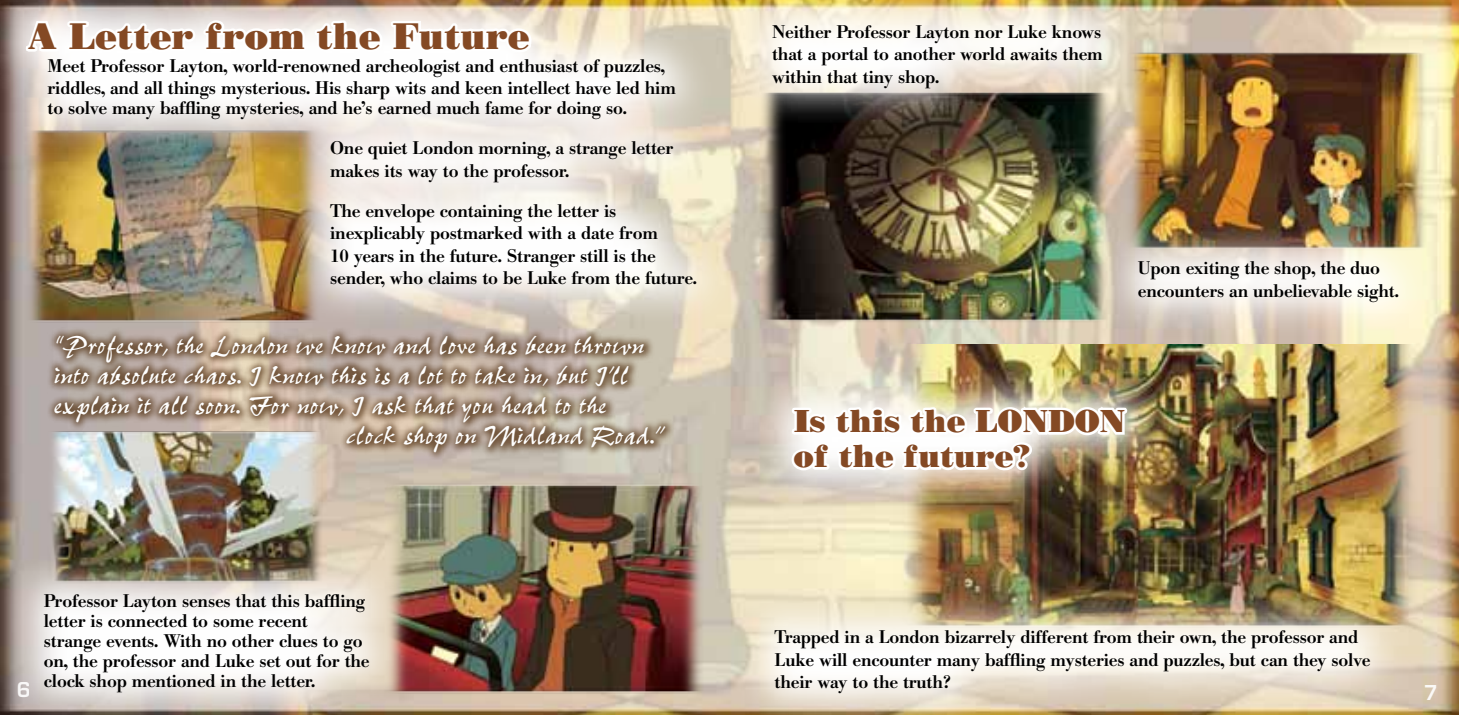
<style>
.page{position:relative;width:1459px;height:715px;background:#fff}
.page>*{position:absolute;margin:0;border:0;box-sizing:border-box;transform-origin:0 0}
.t1{font:35px "Bodoni Poster";letter-spacing:-.015em;color:#844924}
.t2{font:30px "Pepita";letter-spacing:-.005em;color:#fff}
.t3{font:30px/35px "Bodoni Poster";letter-spacing:-.015em;color:#844924}
.t4{font:600 20px "Eurostile";color:#fff}
.t5{font:500 18px/22.5px "B Bodoni";letter-spacing:-.01em;color:#000}
</style>
<div class="page">
<img style="left:1130px;top:344px;width:328px;height:314px">
<img style="left:0;top:399px;width:286px;height:147px">
<img style="left:286px;top:426px;width:503px;height:288px">
<img style="left:671px;top:124px;width:540px;height:269px">
<img style="left:1015px;top:0;width:443px;height:330px">
<img style="left:728px;top:583px;width:677px;height:131px">
<img style="left:731px;top:0;width:406px;height:124px">
<img style="left:1092px;top:215px;width:340px;height:123px">
<img style="left:745px;top:360px;width:418px;height:147px">
<img style="left:789px;top:251px;width:341px;height:463px">
<img style="left:0;top:324px;width:440px;height:75px">
<img style="left:0;top:546px;width:405px;height:168px">
<div style="left:45px;top:325px;width:628px;height:134px;background:#5c3c1e;opacity:.8"></div>
<img style="left:0;top:0;width:731px;height:324px">
<svg style="left:23px;top:15px;width:512px;height:42px"></svg>
<h1 class="t1" style="left:28px;top:13px;width:503px">A Letter from the Future</h1>
<p class="t5" style="left:47px;top:55px;width:629px">Meet Professor Layton, world-renowned archeologist and enthusiast of puzzles, riddles, and all things mysterious. His sharp wits and keen intellect have led him</p>
<p class="t5" style="left:47px;top:97px;width:581px">to solve many baffling mysteries, and he’s earned much fame for doing so.</p>
<p class="t5" style="left:330px;top:137px;width:344px">One quiet London morning, a strange letter makes its way to the professor.</p>
<p class="t5" style="left:330px;top:200px;width:368px">The envelope containing the letter is inexplicably postmarked with a date from<br>10 years in the future. Stranger still is the sender, who claims to be Luke from the future.</p>
<h2 class="t2" style="left:54px;top:329px;width:592px">“Professor, the London we know and love has been thrown</h2>
<h2 class="t2" style="left:54px;top:359px;width:576px">into absolute chaos. I know this is a lot to take in, but I’ll</h2>
<h2 class="t2" style="left:54px;top:389px;width:554px">explain it all soon. For now, I ask that you head to the</h2>
<h2 class="t2" style="left:346px;top:419px;width:321px">clock shop on Midland Road.”</h2>
<p class="t5" style="left:772px;top:21px;width:332px;text-align:justify">Neither Professor Layton nor Luke knows that a portal to another world awaits them within that tiny shop.</p>
<p class="t5" style="left:1137px;top:257px;width:262px">Upon exiting the shop, the duo encounters an unbelievable sight.</p>
<h2 class="t3" style="left:793px;top:403px;width:333px">Is this the LONDON of the future?</h2>
<p class="t5" style="left:44px;top:590px;width:327px;line-height:20px">Professor Layton senses that this baffling letter is connected to some recent strange events. With no other clues to go on, the professor and Luke set out for the clock shop mentioned in the letter.</p>
<p class="t5" style="left:774px;top:626px;width:597px">Trapped in a London bizarrely different from their own, the professor and<br>Luke will encounter many baffling mysteries and puzzles, but can they solve their way to the truth?</p>
<p class="t4" style="left:16px;top:677px;width:16px">6</p>
<p class="t4" style="left:1423px;top:679px;width:16px">7</p>
</div>
